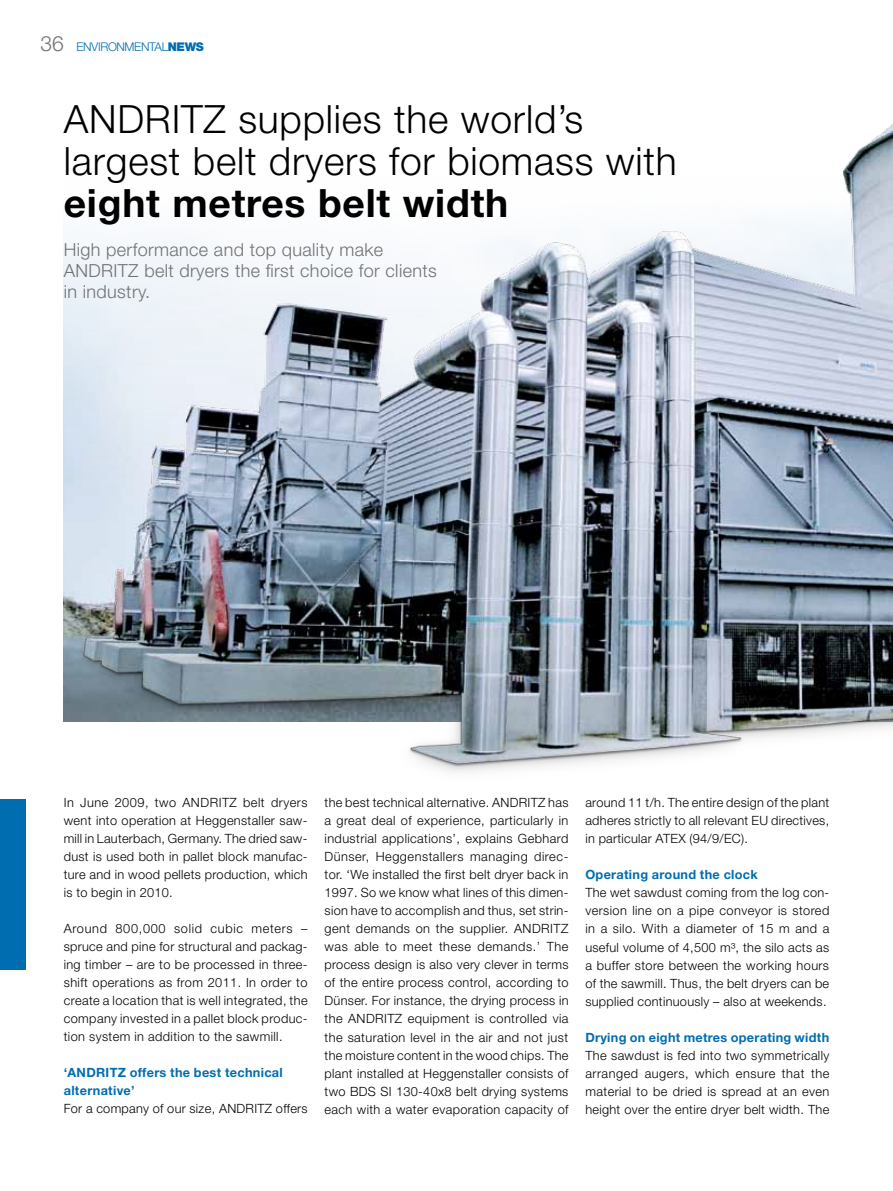
<style>
.page{position:relative;width:893px;height:1191px;background:#fff}
.page>*{position:absolute;margin:0;border:0;box-sizing:border-box;transform-origin:0 0}
.t1{font:300 39px/42px "Helvetica Neue";letter-spacing:.02em;color:#000}
.t2{font:700 39px "Helvetica Neue";letter-spacing:.02em;color:#000}
.t3{font:300 18px/21px "Helvetica Neue";letter-spacing:.02em;color:#707172}
.t4{font:300 12.75px/18px "Helvetica Neue";letter-spacing:.025em;color:#000;text-align:justify}
.t5{font:700 12.75px/18px "Helvetica Neue";letter-spacing:.025em;color:#006db0}
.t6{font:300 12px "Helvetica Neue";letter-spacing:-.03em;color:#006db0}
.s1{font-size:21px;color:#707172}
.s2{font-weight:900}
</style>
<div class="page">
<img style="left:63px;top:124px;width:830px;height:648px">
<div style="left:0;top:799px;width:26px;height:170px;background:#006db0"></div>
<p class="t6" style="left:40px;top:39px;width:165px"><span class="s1">36</span> ENVIRONMENTAL<span class="s2">NEWS</span></p>
<h1 class="t1" style="left:64px;top:97px;width:615px">ANDRITZ supplies the world’s largest belt dryers for biomass with</h1>
<h1 class="t2" style="left:64px;top:179px;width:446px">eight metres belt width</h1>
<h2 class="t3" style="left:64px;top:239px;width:374px">High performance and top quality make<br>ANDRITZ belt dryers the first choice for clients in industry.</h2>
<p class="t4" style="left:64px;top:793px;width:245px">In June 2009, two ANDRITZ belt dryers went into operation at Heggenstaller saw&shy;mill in Lauterbach, Germany. The dried saw&shy;dust is used both in pallet block manufac&shy;ture and in wood pellets production, which is to begin in 2010.</p>
<p class="t4" style="left:64px;top:919px;width:245px">Around 800,000 solid cubic meters – spruce and pine for structural and packag&shy;ing timber – are to be processed in three&shy;shift operations as from 2011. In order to create a location that is well integrated, the company invested in a pallet block produc&shy;tion system in addition to the sawmill.</p>
<p class="t5" style="left:64px;top:1063px;width:221px">‘ANDRITZ offers the best technical alternative’</p>
<p class="t4" style="left:64px;top:1099px;width:245px">For a company of our size, ANDRITZ offers</p>
<p class="t4" style="left:325px;top:793px;width:245px">the best technical alternative. ANDRITZ has a great deal of experience, particularly in industrial applications’, explains Gebhard Dünser, Heggenstallers managing direc&shy;tor. ‘We installed the first belt dryer back in 1997. So we know what lines of this dimen&shy;sion have to accomplish and thus, set strin&shy;gent demands on the supplier. ANDRITZ was able to meet these demands.’ The process design is also very clever in terms of the entire process control, according to Dünser. For instance, the drying process in the ANDRITZ equipment is controlled via the saturation level in the air and not just the moisture content in the wood chips. The plant installed at Heggenstaller consists of two BDS SI 130-40x8 belt drying systems each with a water evaporation capacity of</p>
<p class="t4" style="left:585px;top:793px;width:245px">around 11 t/h. The entire design of the plant adheres strictly to all relevant EU directives, in particular ATEX (94/9/EC).</p>
<p class="t5" style="left:585px;top:865px;width:174px">Operating around the clock</p>
<p class="t4" style="left:585px;top:883px;width:245px">The wet sawdust coming from the log con&shy;version line on a pipe conveyor is stored in a silo. With a diameter of 15 m and a useful volume of 4,500 m³, the silo acts as a buffer store between the working hours of the sawmill. Thus, the belt dryers can be supplied continuously – also at weekends.</p>
<p class="t5" style="left:585px;top:1027px;width:245px">Drying on eight metres operating width</p>
<p class="t4" style="left:585px;top:1045px;width:245px">The sawdust is fed into two symmetrically arranged augers, which ensure that the material to be dried is spread at an even height over the entire dryer belt width. The</p>
</div>
